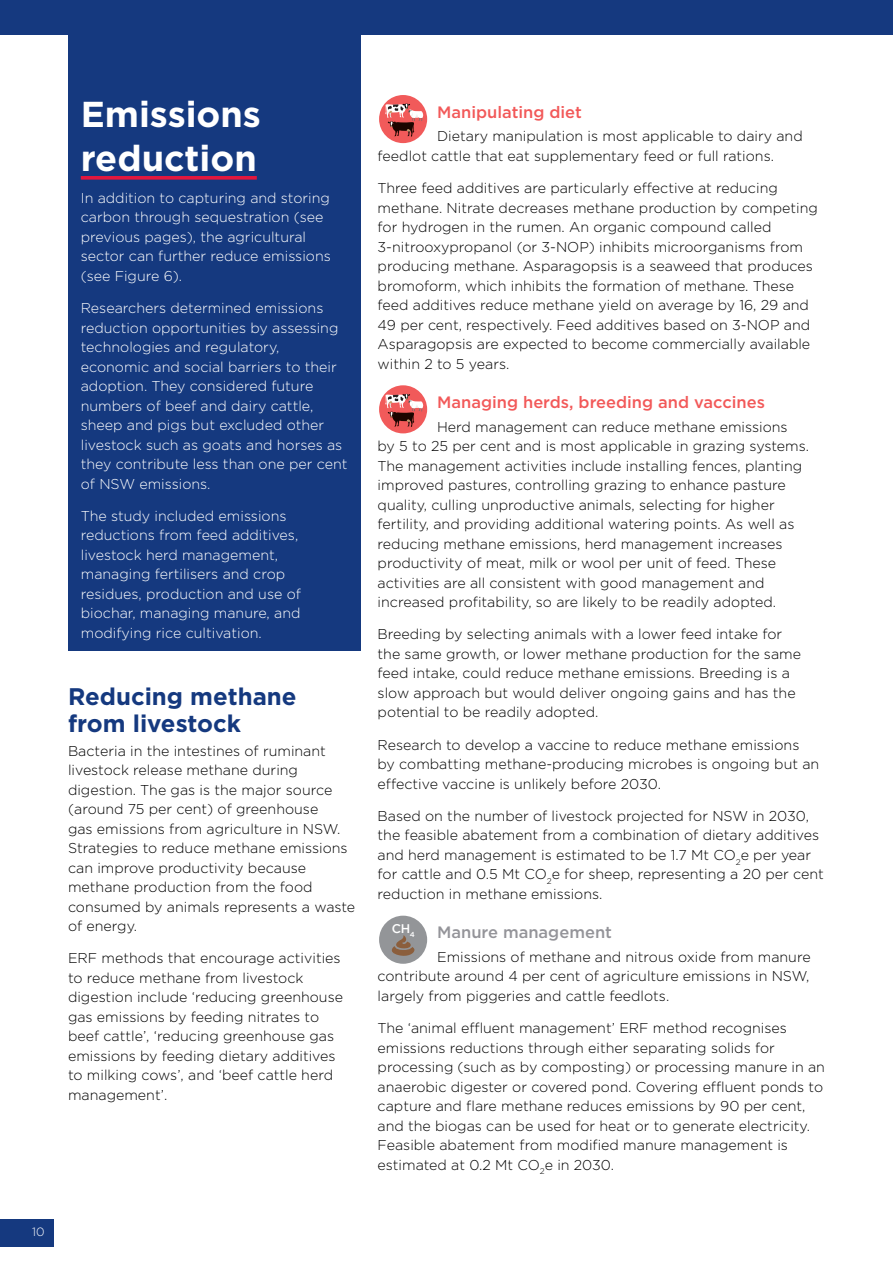
<style>
.page{position:relative;width:893px;height:1263px;background:#fff}
.page>*{position:absolute;margin:0;border:0;box-sizing:border-box;transform-origin:0 0}
.t1{font:700 36px/43.5px "Gotham";color:#fff}
.t2{font:700 24px/27px "Gotham";color:#15397f}
.t3{font:500 16.5px "Gotham";color:#f25959}
.t4{font:500 16.5px "Gotham";color:#949499}
.t5{font:300 14.25px/19.5px "Gotham";color:#000}
.t6{font:300 14.25px/19.5px "Gotham";color:#fff}
.t7{font:500 12.45px "Gotham";color:#fff}
.t8{font:300 12px "Gotham";color:#fff}
</style>
<div class="page">
<svg style="left:379px;top:95px;width:49px;height:49px"></svg>
<svg style="left:379px;top:385px;width:49px;height:49px"></svg>
<svg style="left:379px;top:915px;width:49px;height:49px"></svg>
<div style="left:68px;top:0;width:293px;height:651px;background:#15397f"></div>
<svg style="left:81px;top:176px;width:176px;height:4px"></svg>
<div style="left:0;top:1219px;width:53px;height:28px;background:#15397f"></div>
<div style="left:0;top:0;width:893px;height:35px;background:#15397f"></div>
<p class="t8" style="left:32px;top:1225px;width:14px">10</p>
<h1 class="t1" style="left:81px;top:92px;width:182px">Emissions reduction</h1>
<p class="t6" style="left:81px;top:188px;width:252px">In addition to capturing and storing carbon through sequestration (see previous pages), the agricultural sector can further reduce emissions (see Figure 6).</p>
<p class="t6" style="left:81px;top:298px;width:268px">Researchers determined emissions reduction opportunities by assessing technologies and regulatory, economic and social barriers to their adoption. They considered future numbers of beef and dairy cattle, sheep and pigs but excluded other livestock such as goats and horses as they contribute less than one per cent of NSW emissions.</p>
<p class="t6" style="left:81px;top:506px;width:222px">The study included emissions reductions from feed additives, livestock herd management, managing fertilisers and crop residues, production and use of biochar, managing manure, and modifying rice cultivation.</p>
<h2 class="t2" style="left:68px;top:682px;width:230px">Reducing methane from livestock</h2>
<p class="t5" style="left:68px;top:741px;width:289px">Bacteria in the intestines of ruminant livestock release methane during digestion. The gas is the major source (around 75 per cent) of greenhouse<br>gas emissions from agriculture in NSW.<br>Strategies to reduce methane emissions can improve productivity because methane production from the food consumed by animals represents a waste of energy.</p>
<p class="t5" style="left:68px;top:948px;width:277px">ERF methods that encourage activities to reduce methane from livestock digestion include ‘reducing greenhouse gas emissions by feeding nitrates to beef cattle’, ‘reducing greenhouse gas emissions by feeding dietary additives to milking cows’, and ‘beef cattle herd management’.</p>
<p class="t3" style="left:437px;top:101px;width:146px">Manipulating diet</p>
<p class="t5" style="left:378px;top:126px;width:427px;text-indent:60px">Dietary manipulation is most applicable to dairy and feedlot cattle that eat supplementary feed or full rations.</p>
<p class="t5" style="left:378px;top:178px;width:442px">Three feed additives are particularly effective at reducing methane. Nitrate decreases methane production by competing for hydrogen in the rumen. An organic compound called 3-nitrooxypropanol (or 3-NOP) inhibits microorganisms from producing methane. Asparagopsis is a seaweed that produces bromoform, which inhibits the formation of methane. These feed additives reduce methane yield on average by 16, 29 and 49 per cent, respectively. Feed additives based on 3-NOP and Asparagopsis are expected to become commercially available within 2 to 5 years.</p>
<p class="t3" style="left:437px;top:391px;width:329px">Managing herds, breeding and vaccines</p>
<p class="t5" style="left:378px;top:417px;width:433px;text-indent:60px">Herd management can reduce methane emissions<br>by 5 to 25 per cent and is most applicable in grazing systems.<br>The management activities include installing fences, planting improved pastures, controlling grazing to enhance pasture quality, culling unproductive animals, selecting for higher fertility, and providing additional watering points. As well as reducing methane emissions, herd management increases productivity of meat, milk or wool per unit of feed. These activities are all consistent with good management and increased profitability, so are likely to be readily adopted.</p>
<p class="t5" style="left:378px;top:624px;width:425px">Breeding by selecting animals with a lower feed intake for the same growth, or lower methane production for the same feed intake, could reduce methane emissions. Breeding is a slow approach but would deliver ongoing gains and has the potential to be readily adopted.</p>
<p class="t5" style="left:378px;top:735px;width:443px">Research to develop a vaccine to reduce methane emissions by combatting methane-producing microbes is ongoing but an effective vaccine is unlikely before 2030.</p>
<p class="t5" style="left:378px;top:806px;width:448px">Based on the number of livestock projected for NSW in 2030, the feasible abatement from a combination of dietary additives and herd management is estimated to be 1.7 Mt CO<sub>2</sub>e per year for cattle and 0.5 Mt CO<sub>2</sub>e for sheep, representing a 20 per cent reduction in methane emissions.</p>
<p class="t7" style="left:392px;top:921px;width:25px">CH<sub>4</sub></p>
<p class="t4" style="left:437px;top:921px;width:176px">Manure management</p>
<p class="t5" style="left:378px;top:947px;width:435px;text-align:justify;text-indent:60px">Emissions of methane and nitrous oxide from manure contribute around 4 per cent of agriculture emissions in NSW, largely from piggeries and cattle feedlots.</p>
<p class="t5" style="left:378px;top:1018px;width:449px">The ‘animal effluent management’ ERF method recognises emissions reductions through either separating solids for processing (such as by composting) or processing manure in an anaerobic digester or covered pond. Covering effluent ponds to capture and flare methane reduces emissions by 90 per cent, and the biogas can be used for heat or to generate electricity.<br>Feasible abatement from modified manure management is estimated at 0.2 Mt CO<sub>2</sub>e in 2030.</p>
</div>
